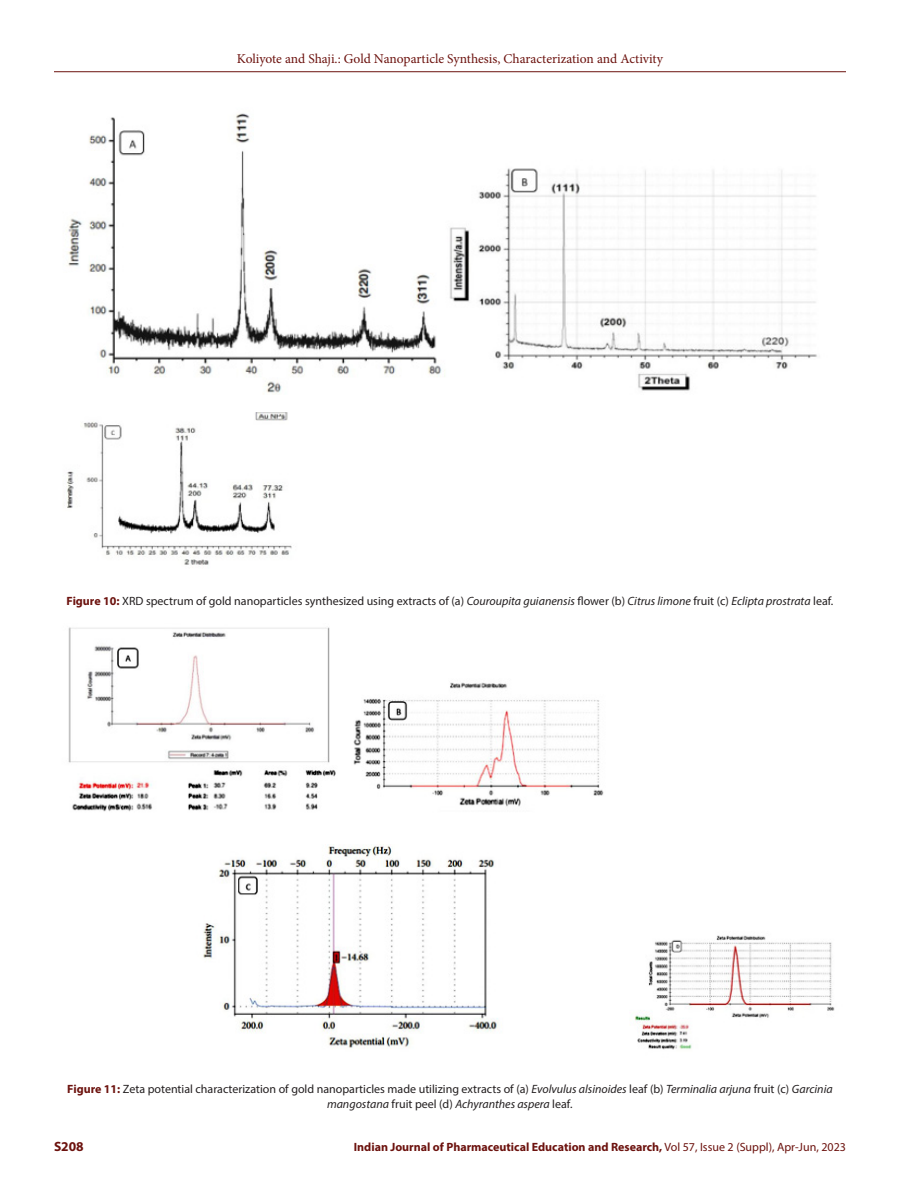
<style>
.page{position:relative;width:918px;height:1188px;background:#fff}
.page>*{position:absolute;margin:0;border:0;box-sizing:border-box;transform-origin:0 0}
.t1{font:13.5px "Minion Pro";letter-spacing:-.005em;color:#6c120e}
.t2{font:700 13.5px "Myriad Pro";color:#6c120e}
.FIG_Caption{font:12px/15px "Myriad Pro";color:#231f20;text-align:center}
.t3{font:700 12px "Myriad Pro";color:#6c120e}
.s1{font-weight:700;color:#6c120e}
.s2{font-style:italic}
.s3{font-weight:400}
</style>
<div class="page">
<hr style="left:54px;top:71px;width:792px;height:1px;background:#6c120e">
<img style="left:66px;top:113px;width:751px;height:452px">
<img style="left:68px;top:627px;width:767px;height:423px">
<p class="t1" style="left:237px;top:50px;width:428px">Koliyote and Shaji.: Gold Nanoparticle Synthesis, Characterization and Activity</p>
<p class="FIG_Caption" style="left:67px;top:593px;width:768px"><span class="s1">Figure 10:</span> XRD spectrum of gold nanoparticles synthesized using extracts of (a) <span class="s2">Couroupita guianensis</span> flower (b) <span class="s2">Citrus limone</span> fruit (c) <span class="s2">Eclipta prostrata</span> leaf.</p>
<p class="FIG_Caption" style="left:67px;top:1081px;width:767px"><span class="s1">Figure 11:</span> Zeta potential characterization of gold nanoparticles made utilizing extracts of (a) <span class="s2">Evolvulus alsinoides</span> leaf (b) <span class="s2">Terminalia arjuna</span> fruit (c) <span class="s2">Garcinia mangostana</span> fruit peel (d) <span class="s2">Achyranthes aspera</span> leaf<span class="s2">.</span></p>
<p class="t2" style="left:54px;top:1137px;width:31px">S208</p>
<p class="t3" style="left:354px;top:1139px;width:494px">Indian Journal of Pharmaceutical Education and Research, <span class="s3">Vol 57, Issue 2 (Suppl), Apr-Jun, 2023</span></p>
</div>
